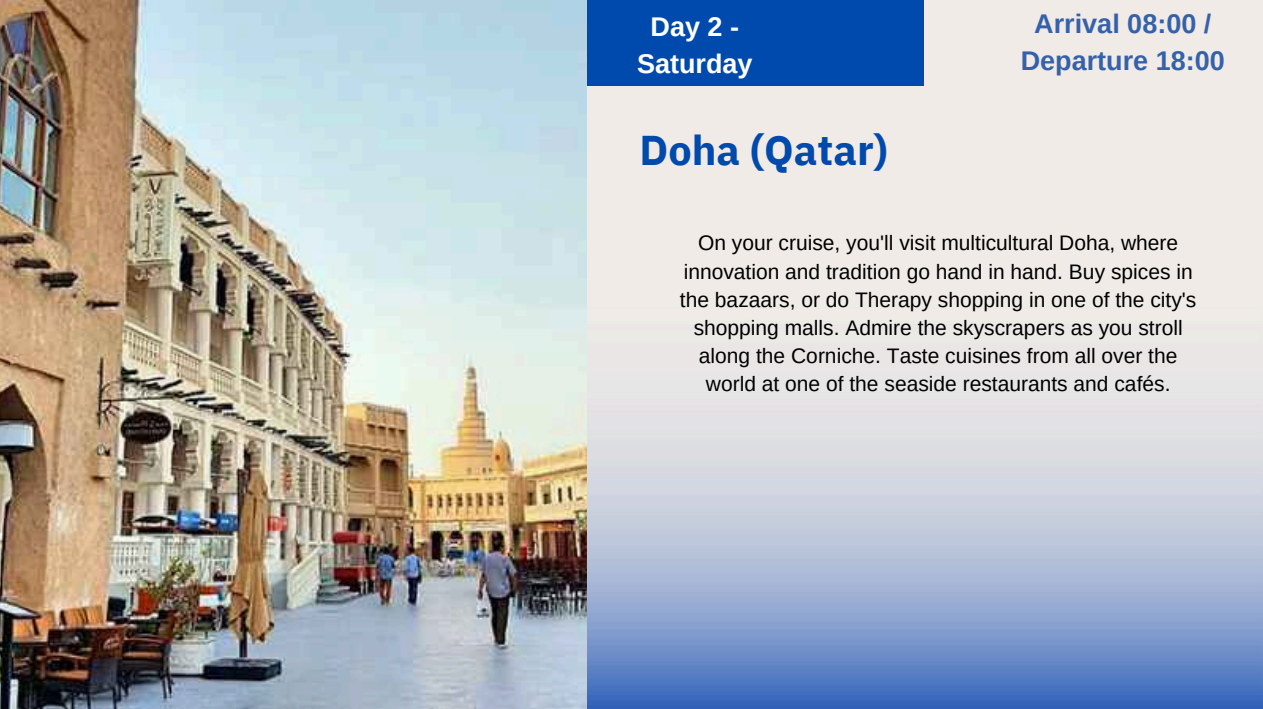
<style>
.page{position:relative;width:1263px;height:709px;background:#fff}
.page>*{position:absolute;margin:0;border:0;box-sizing:border-box;transform-origin:0 0}
.t1{font:700 41.55px "IBM Plex Sans";color:#004aad}
.t2{font:700 27px/37.2px "Arimo";color:#3561ab;text-align:center}
.t3{font:700 27px/37.2px "Arimo";color:#fff;text-align:center}
.t4{font:21px/28.2px "Arimo";color:#000;text-align:center}
</style>
<div class="page">
<img style="left:586px;top:0;width:676px;height:709px">
<div style="left:587px;top:0;width:336px;height:86px;background:#004aad"></div>
<img style="left:0;top:0;width:586px;height:709px">
<p class="t3" style="left:637px;top:8px;width:117px">Day 2 -<br>Saturday</p>
<h2 class="t1" style="left:639px;top:123px;width:250px">Doha (Qatar)</h2>
<h1 class="t2" style="left:1020px;top:5px;width:205px">Arrival 08:00 /<br>Departure 18:00</h1>
<h2 class="t4" style="left:680px;top:229px;width:518px">On your cruise, you'll visit multicultural Doha, where innovation and tradition go hand in hand. Buy spices in the bazaars, or do Therapy shopping in one of the city's shopping malls. Admire the skyscrapers as you stroll along the Corniche. Taste cuisines from all over the world at one of the seaside restaurants and cafés.</h2>
</div>
